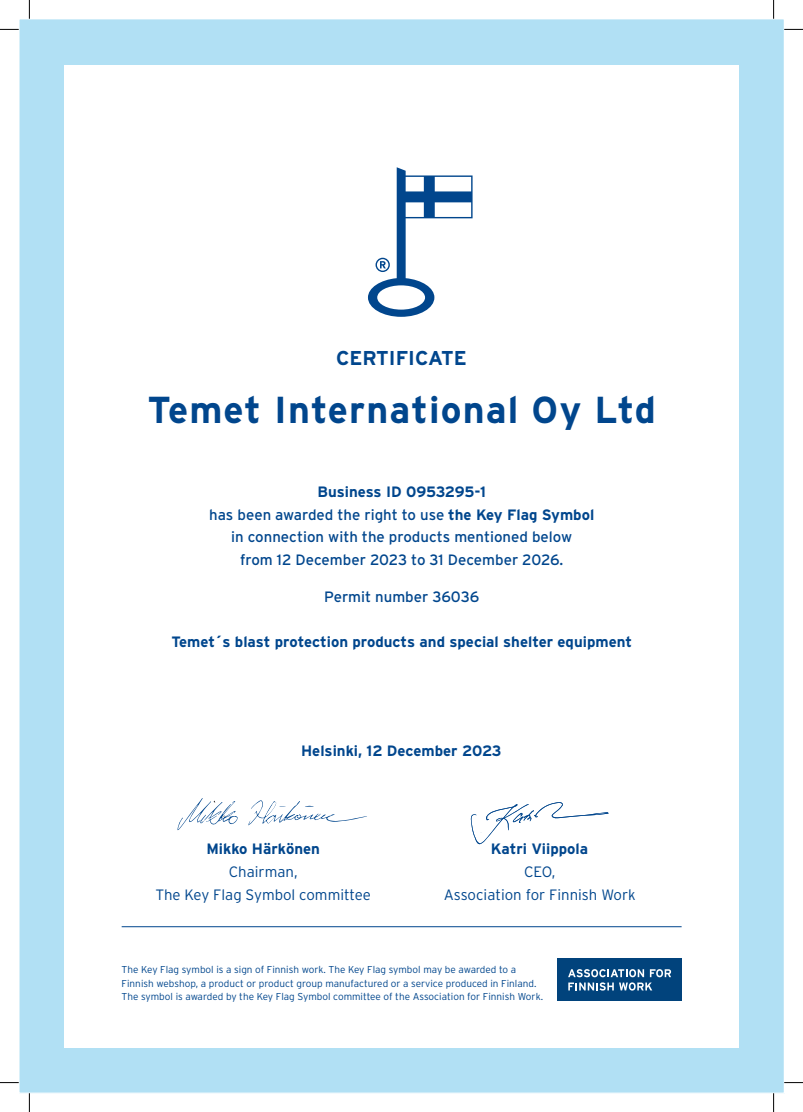
<style>
.page{position:relative;width:803px;height:1112px;background:#fff}
.page>*{position:absolute;margin:0;border:0;box-sizing:border-box;transform-origin:0 0}
.t1{font:700 37.5px "Interstate";letter-spacing:.03em;color:#01468d}
.t2{font:700 20px "Interstate";color:#01468d}
.t3{font:15px/22.5px "Interstate";color:#01468d;text-align:center}
.t4{font:700 15px "Interstate";color:#01468d}
.t5{font:300 15px/22.5px "Interstate";color:#01468d;text-align:center}
.t6{font:300 10px/13.8px "Interstate";color:#01468d}
.s1{font-weight:700}
</style>
<div class="page">
<div style="left:19px;top:19px;width:765px;height:1073px;background:#b1e0f4"></div>
<div style="left:65px;top:65px;width:674px;height:982px;background:#fff"></div>
<svg style="left:177px;top:798px;width:190px;height:32px"></svg>
<svg style="left:471px;top:802px;width:138px;height:42px"></svg>
<hr style="left:122px;top:926px;width:559px;height:1px;background:#01468d">
<div style="left:557px;top:958px;width:125px;height:42px;background:#01437c"></div>
<svg style="left:568px;top:969px;width:103px;height:21px"></svg>
<svg style="left:368px;top:167px;width:104px;height:150px"></svg>
<svg style="left:0;top:29px;width:19px;height:1px"></svg>
<svg style="left:784px;top:29px;width:19px;height:1px"></svg>
<svg style="left:0;top:1082px;width:19px;height:1px"></svg>
<svg style="left:784px;top:1082px;width:19px;height:1px"></svg>
<svg style="left:29px;top:0;width:1px;height:19px"></svg>
<svg style="left:29px;top:1092px;width:1px;height:19px"></svg>
<svg style="left:773px;top:0;width:1px;height:19px"></svg>
<svg style="left:773px;top:1092px;width:1px;height:19px"></svg>
<h2 class="t2" style="left:336px;top:346px;width:132px">CERTIFICATE</h2>
<h1 class="t1" style="left:148px;top:389px;width:510px">Temet International Oy Ltd</h1>
<h3 class="t3" style="left:209px;top:480px;width:387px"><span class="s1">Business ID 0953295-1<br></span>has been awarded the right to use <span class="s1">the Key Flag Symbol </span>in connection with the products mentioned below<br>from 12 December 2023 to 31 December 2026.</h3>
<h3 class="t3" style="left:324px;top:585px;width:157px">Permit number 36036</h3>
<h3 class="t4" style="left:171px;top:633px;width:462px">Temet´s blast protection products and special shelter equipment</h3>
<h3 class="t4" style="left:301px;top:742px;width:202px">Helsinki, 12 December 2023</h3>
<h3 class="t4" style="left:206px;top:839px;width:115px">Mikko Härkönen</h3>
<h3 class="t4" style="left:491px;top:839px;width:99px">Katri Viippola</h3>
<h3 class="t5" style="left:155px;top:860px;width:217px">Chairman,<br>The Key Flag Symbol committee</h3>
<h3 class="t5" style="left:444px;top:860px;width:193px">CEO,<br>Association for Finnish Work</h3>
<p class="t6" style="left:122px;top:962px;width:423px">The Key Flag symbol is a sign of Finnish work. The Key Flag symbol may be awarded to a<br>Finnish webshop, a product or product group manufactured or a service produced in Finland.<br>The symbol is awarded by the Key Flag Symbol committee of the Association for Finnish Work.</p>
</div>
